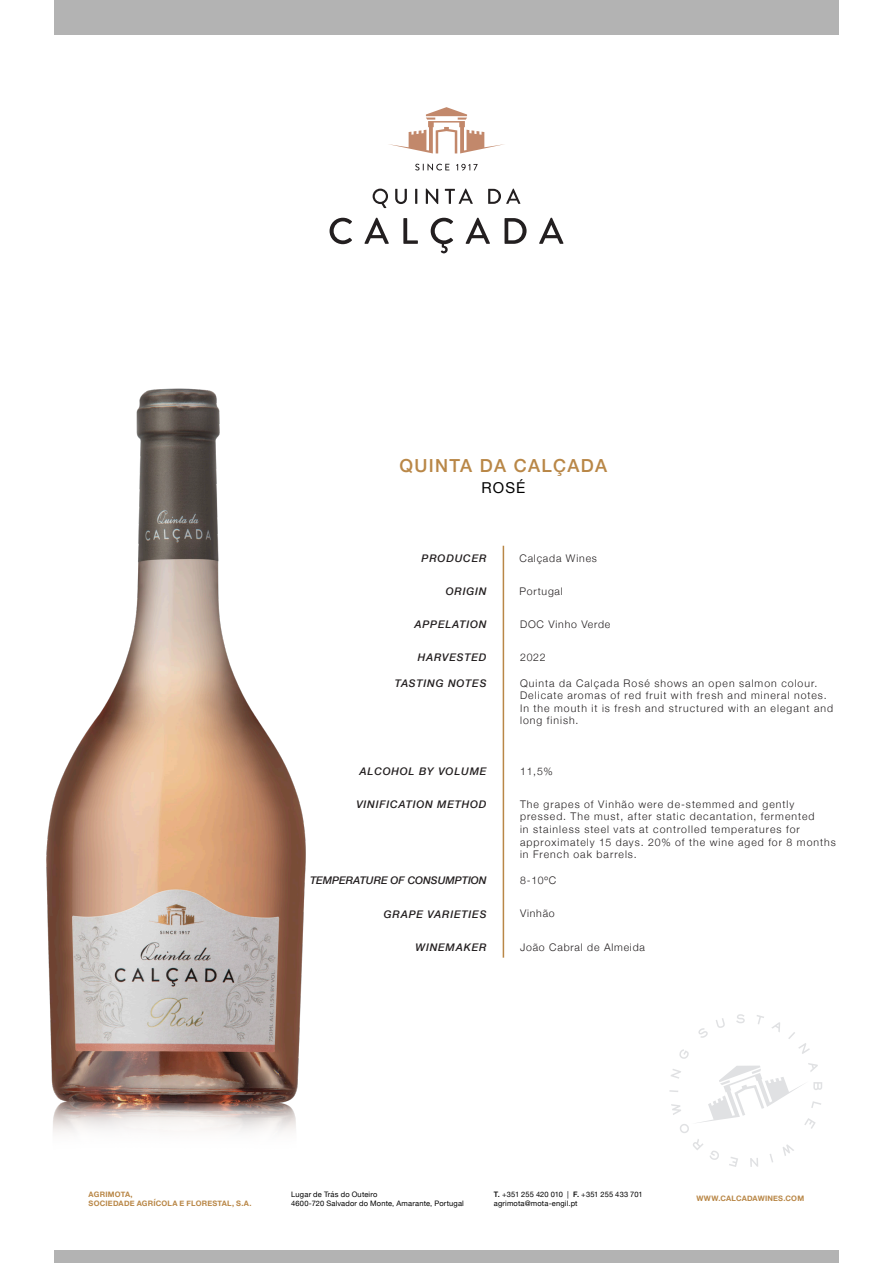
<style>
.page{position:relative;width:893px;height:1263px;background:#fff}
.page>*{position:absolute;margin:0;border:0;box-sizing:border-box;transform-origin:0 0}
.t1{font:500 18px "Helvetica Neue";letter-spacing:.075em;color:#b98747}
.t2{font:15px "Helvetica Neue";color:#000}
.t3{font:300 10.5px/12.6px "Helvetica Neue";letter-spacing:.095em;color:#231f20}
.t4{font:italic 500 10.5px "Helvetica Neue";letter-spacing:.075em;color:#231f20}
.t5{font:300 10.5px "Helvetica Neue";letter-spacing:.075em;color:#231f20}
.t6{font:italic 500 10.5px "Helvetica Neue";color:#231f20}
.t7{font:7.5px/9px "Helvetica Neue";letter-spacing:.025em;color:#000}
.t8{font:700 7.5px/9px "Helvetica Neue";letter-spacing:.025em;color:#b98747}
.s1{font-weight:500}
</style>
<div class="page">
<div style="left:54px;top:1250px;width:785px;height:13px;background:#b3b3b3"></div>
<svg style="left:669px;top:1014px;width:153px;height:153px"></svg>
<div style="left:54px;top:0;width:785px;height:34px;background:#b3b3b3"></div>
<img style="left:46px;top:388px;width:260px;height:745px">
<hr style="left:503px;top:546px;width:1px;height:412px;background:#b98747">
<svg style="left:389px;top:107px;width:115px;height:46px"></svg>
<svg style="left:415px;top:164px;width:34px;height:7px"></svg>
<svg style="left:456px;top:164px;width:22px;height:7px"></svg>
<svg style="left:373px;top:189px;width:15px;height:19px"></svg>
<svg style="left:395px;top:189px;width:12px;height:15px"></svg>
<svg style="left:415px;top:189px;width:2px;height:15px"></svg>
<svg style="left:426px;top:189px;width:12px;height:15px"></svg>
<svg style="left:445px;top:189px;width:28px;height:15px"></svg>
<svg style="left:488px;top:189px;width:32px;height:15px"></svg>
<svg style="left:330px;top:218px;width:22px;height:26px"></svg>
<svg style="left:364px;top:218px;width:25px;height:26px"></svg>
<svg style="left:403px;top:218px;width:15px;height:26px"></svg>
<svg style="left:431px;top:218px;width:22px;height:35px"></svg>
<svg style="left:465px;top:218px;width:25px;height:26px"></svg>
<svg style="left:505px;top:218px;width:22px;height:26px"></svg>
<svg style="left:539px;top:218px;width:25px;height:26px"></svg>
<p class="t1" style="left:400px;top:451px;width:209px">QUINTA DA CALÇADA</p>
<p class="t2" style="left:481px;top:477px;width:45px">ROSÉ</p>
<p class="t4" style="left:422px;top:549px;width:66px">PRODUCER</p>
<p class="t4" style="left:446px;top:582px;width:42px">ORIGIN</p>
<p class="t5" style="left:520px;top:549px;width:79px">Calçada Wines</p>
<p class="t5" style="left:520px;top:582px;width:45px">Portugal</p>
<p class="t4" style="left:414px;top:615px;width:74px">APPELATION</p>
<p class="t5" style="left:520px;top:616px;width:92px">DOC Vinho Verde</p>
<p class="t4" style="left:418px;top:648px;width:70px">HARVESTED</p>
<p class="t3" style="left:520px;top:650px;width:27px">2022</p>
<p class="t4" style="left:395px;top:674px;width:93px">TASTING NOTES</p>
<p class="t3" style="left:520px;top:676px;width:315px">Quinta da Calçada Rosé shows an open salmon colour.<br>Delicate aromas of red fruit with fresh and mineral notes.<br>In the mouth it is fresh and structured with an elegant and long finish.</p>
<p class="t4" style="left:360px;top:762px;width:128px">ALCOHOL BY VOLUME</p>
<p class="t3" style="left:520px;top:764px;width:34px">11,5%</p>
<p class="t4" style="left:356px;top:795px;width:132px">VINIFICATION METHOD</p>
<p class="t3" style="left:520px;top:797px;width:317px">The grapes of Vinhão were de-stemmed and gently pressed. The must, after static decantation, fermented<br>in stainless steel vats at controlled temperatures for approximately 15 days. 20% of the wine aged for 8 months in French oak barrels.</p>
<p class="t6" style="left:310px;top:872px;width:178px">TEMPERATURE OF CONSUMPTION</p>
<p class="t4" style="left:384px;top:905px;width:104px">GRAPE VARIETIES</p>
<p class="t4" style="left:416px;top:938px;width:72px">WINEMAKER</p>
<p class="t3" style="left:520px;top:873px;width:38px">8-10ºC</p>
<p class="t3" style="left:520px;top:907px;width:36px">Vinhão</p>
<p class="t5" style="left:520px;top:938px;width:126px">João Cabral de Almeida</p>
<p class="t8" style="left:89px;top:1190px;width:164px">AGRIMOTA,<br>SOCIEDADE AGRÍCOLA E FLORESTAL, S.A.</p>
<p class="t7" style="left:291px;top:1190px;width:174px">Lugar de Trás do Outeiro<br>4600-720 Salvador do Monte, Amarante, Portugal</p>
<p class="t7" style="left:494px;top:1190px;width:151px"><span class="s1">T.</span> +351 255 420 010 | <span class="s1">F.</span> +351 255 433 701 agrimota@mota-engil.pt</p>
<p class="t8" style="left:696px;top:1194px;width:109px">WWW.CALCADAWINES.COM</p>
</div>
